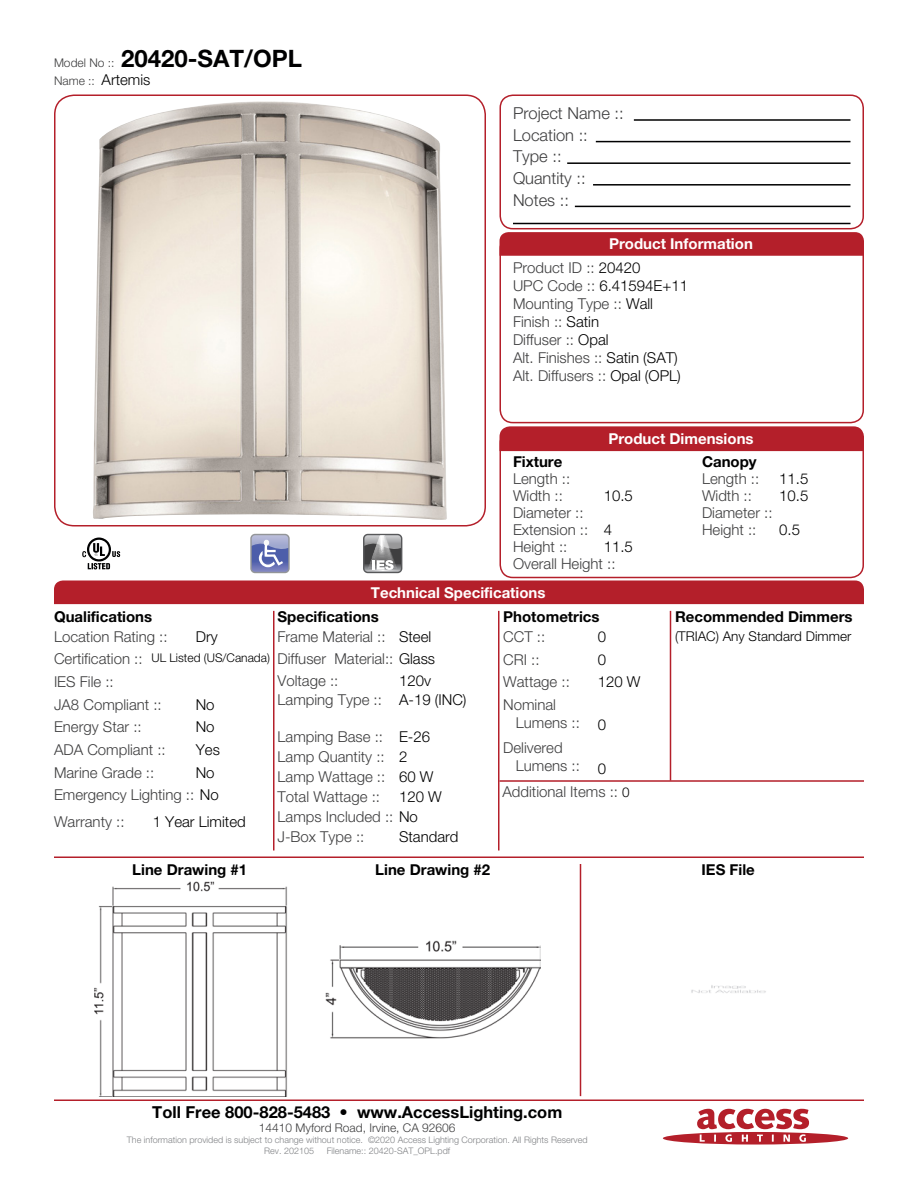
<style>
.page{position:relative;width:918px;height:1188px;background:#fff}
.page>*{position:absolute;margin:0;border:0;box-sizing:border-box;transform-origin:0 0}
.t1{font:700 24px "Helvetica Neue LT Std";color:#000001}
.Left_Justify{font:300 16.5px "Helvetica Neue LT Std";color:#3e3e3f}
.t2{font:700 16.5px "Helvetica Neue LT Std";color:#000001}
.Left_Justify-2{font:300 15px/18px "Helvetica Neue LT Std";color:#3e3e3f}
.Left_Justify-3{font:300 15px "Helvetica Neue LT Std";color:#000001}
.Left_Justify-4{font:700 15px "Helvetica Neue LT Std";color:#000001}
.t3{font:700 15px "Helvetica Neue LT Std";color:#fff}
.Left_Justify-5{font:300 13.5px "Helvetica Neue LT Std";color:#000001}
.t4{font:300 12px "Helvetica Neue LT Std";color:#3e3e3f}
.Left_Justify-6{font:300 12px "Helvetica Neue LT Std";color:#000001}
.t5{font:300 9px "Helvetica Neue LT Std";color:#808285}
.s1{font-weight:300;font-size:12px;color:#3e3e3f}
.s2{font-size:12px;color:#3e3e3f}
.s3{color:#000001}
.s4{color:#3e3e3f}
.s5{font-size:13.5px;color:#000001}
</style>
<div class="page">
<svg style="left:663px;top:1109px;width:185px;height:36px"></svg>
<div style="left:499px;top:94px;width:365px;height:135px;border:2px solid #b41f2a;border-radius:13px"></div>
<div style="left:499px;top:235px;width:365px;height:188px;border:2px solid #b41f2a;border-radius:13px"></div>
<div style="left:499px;top:430px;width:365px;height:148px;border:2px solid #b41f2a;border-radius:13px"></div>
<hr style="left:634px;top:119px;width:217px;height:2px;background:#000001">
<hr style="left:596px;top:141px;width:254px;height:1px;background:#000001">
<hr style="left:593px;top:184px;width:258px;height:2px;background:#000001">
<hr style="left:567px;top:162px;width:283px;height:2px;background:#000001">
<hr style="left:575px;top:206px;width:275px;height:1px;background:#000001">
<hr style="left:513px;top:223px;width:337px;height:1px;background:#000001">
<svg style="left:500px;top:232px;width:364px;height:24px;background:#b5232d"></svg>
<div style="left:500px;top:426px;width:364px;height:25px;background:#b41f2a"></div>
<div style="left:54px;top:580px;width:810px;height:24px;background:#b41f2a"></div>
<hr style="left:54px;top:856px;width:810px;height:2px;background:#b41f2a">
<hr style="left:54px;top:1100px;width:810px;height:1px;background:#b41f2a">
<hr style="left:670px;top:611px;width:1px;height:170px;background:#b41f2a">
<hr style="left:580px;top:864px;width:1px;height:232px;background:#b41f2a">
<hr style="left:498px;top:611px;width:2px;height:239px;background:#b41f2a">
<hr style="left:273px;top:611px;width:1px;height:239px;background:#b41f2a">
<div style="left:54px;top:94px;width:432px;height:432px;border:2px solid #b41f2a;border-radius:20px"></div>
<hr style="left:500px;top:780px;width:364px;height:2px;background:#b41f2a">
<img style="left:93px;top:101px;width:354px;height:419px">
<svg style="left:82px;top:538px;width:39px;height:32px"></svg>
<svg style="left:252px;top:536px;width:36px;height:35px"></svg>
<div style="left:250px;top:534px;width:40px;height:39px;border:1px solid #939598;border-radius:4px"></div>
<div style="left:363px;top:534px;width:39px;height:39px;border:1px solid #57585a;border-radius:4px"></div>
<svg style="left:363px;top:535px;width:40px;height:37px"></svg>
<img style="left:94px;top:881px;width:193px;height:216px">
<img style="left:325px;top:940px;width:216px;height:99px">
<img style="left:691px;top:985px;width:75px;height:8px">
<p class="t1" style="left:54px;top:44px;width:250px"><span class="s1">Model No ::</span> 20420-SAT/OPL</p>
<p class="Left_Justify-3" style="left:54px;top:70px;width:98px"><span class="s2">Name ::</span> Artemis</p>
<p class="Left_Justify" style="left:513px;top:103px;width:112px">Project Name ::</p>
<p class="Left_Justify" style="left:513px;top:125px;width:76px">Location ::</p>
<p class="Left_Justify" style="left:513px;top:146px;width:50px">Type ::</p>
<p class="Left_Justify" style="left:513px;top:168px;width:74px">Quantity ::</p>
<p class="Left_Justify" style="left:513px;top:190px;width:57px">Notes ::</p>
<p class="t3" style="left:609px;top:235px;width:145px">Product Information</p>
<p class="Left_Justify-2" style="left:513px;top:259px;width:129px">Product ID :: <span class="s3">20420</span></p>
<p class="Left_Justify-3" style="left:513px;top:277px;width:177px"><span class="s4">UPC Code ::</span> 6.41594E+11</p>
<p class="Left_Justify-2" style="left:513px;top:295px;width:142px">Mounting Type :: <span class="s3">Wall</span></p>
<p class="Left_Justify-2" style="left:513px;top:313px;width:88px">Finish :: <span class="s3">Satin</span></p>
<p class="Left_Justify-2" style="left:513px;top:331px;width:97px">Diffuser :: <span class="s3">Opal</span></p>
<p class="Left_Justify-2" style="left:513px;top:349px;width:166px">Alt. Finishes :: <span class="s3">Satin (SAT)</span></p>
<p class="Left_Justify-2" style="left:513px;top:367px;width:169px">Alt. Diffusers :: <span class="s3">Opal (OPL)</span></p>
<p class="t3" style="left:608px;top:429px;width:147px">Product Dimensions</p>
<p class="Left_Justify-4" style="left:513px;top:453px;width:51px">Fixture</p>
<p class="Left_Justify-4" style="left:702px;top:453px;width:56px">Canopy</p>
<p class="Left_Justify-2" style="left:513px;top:470px;width:59px">Length ::</p>
<p class="Left_Justify-2" style="left:702px;top:470px;width:59px">Length ::</p>
<p class="Left_Justify-3" style="left:779px;top:470px;width:31px">11.5</p>
<p class="Left_Justify-2" style="left:513px;top:487px;width:51px">Width ::</p>
<p class="Left_Justify-2" style="left:513px;top:537px;width:56px">Height ::</p>
<p class="Left_Justify-2" style="left:702px;top:487px;width:51px">Width ::</p>
<p class="Left_Justify-3" style="left:604px;top:487px;width:31px">10.5</p>
<p class="Left_Justify-3" style="left:604px;top:537px;width:31px">11.5</p>
<p class="Left_Justify-3" style="left:779px;top:487px;width:31px">10.5</p>
<p class="Left_Justify-2" style="left:513px;top:503px;width:72px">Diameter ::</p>
<p class="Left_Justify-2" style="left:702px;top:503px;width:72px">Diameter ::</p>
<p class="Left_Justify-2" style="left:513px;top:520px;width:77px">Extension ::</p>
<p class="Left_Justify-2" style="left:702px;top:520px;width:56px">Height ::</p>
<p class="Left_Justify-3" style="left:604px;top:520px;width:10px">4</p>
<p class="Left_Justify-3" style="left:779px;top:520px;width:22px">0.5</p>
<p class="Left_Justify-2" style="left:513px;top:554px;width:104px">Overall Height ::</p>
<p class="t3" style="left:371px;top:583px;width:176px">Technical Specifications</p>
<p class="Left_Justify-4" style="left:54px;top:607px;width:100px">Qualifications</p>
<p class="Left_Justify-4" style="left:503px;top:607px;width:98px">Photometrics</p>
<p class="Left_Justify-4" style="left:675px;top:607px;width:179px">Recommended Dimmers</p>
<p class="Left_Justify-4" style="left:278px;top:607px;width:103px">Specifications</p>
<p class="Left_Justify-3" style="left:399px;top:627px;width:34px">Steel</p>
<p class="Left_Justify-3" style="left:399px;top:671px;width:33px">120v</p>
<p class="Left_Justify-3" style="left:196px;top:627px;width:23px">Dry</p>
<p class="Left_Justify-3" style="left:598px;top:627px;width:10px">0</p>
<p class="Left_Justify-5" style="left:675px;top:628px;width:178px">(TRIAC) Any Standard Dimmer</p>
<p class="Left_Justify-3" style="left:598px;top:650px;width:10px">0</p>
<p class="Left_Justify-3" style="left:598px;top:673px;width:44px">120 W</p>
<p class="Left_Justify-3" style="left:598px;top:716px;width:10px">0</p>
<p class="Left_Justify-3" style="left:598px;top:759px;width:10px">0</p>
<p class="Left_Justify-2" style="left:54px;top:627px;width:115px">Location Rating ::</p>
<p class="Left_Justify-2" style="left:503px;top:627px;width:43px">CCT ::</p>
<p class="Left_Justify-2" style="left:503px;top:650px;width:38px">CRI ::</p>
<p class="Left_Justify-2" style="left:503px;top:673px;width:68px">Wattage ::</p>
<p class="Left_Justify-2" style="left:516px;top:695px;width:66px;text-indent:-13px">Nominal<br>Lumens ::</p>
<p class="Left_Justify-2" style="left:516px;top:738px;width:66px;text-indent:-13px">Delivered<br>Lumens ::</p>
<p class="Left_Justify-2" style="left:278px;top:627px;width:110px">Frame Material ::</p>
<p class="Left_Justify-2" style="left:278px;top:671px;width:62px">Voltage ::</p>
<p class="Left_Justify-2" style="left:54px;top:650px;width:90px">Certification ::</p>
<p class="Left_Justify-2" style="left:54px;top:695px;width:109px">JA8 Compliant ::</p>
<p class="Left_Justify-2" style="left:278px;top:650px;width:159px">Diffuser Material:: <span class="s3">Glass</span></p>
<p class="Left_Justify-2" style="left:278px;top:691px;width:106px">Lamping Type ::</p>
<p class="Left_Justify-2" style="left:278px;top:727px;width:107px">Lamping Base ::</p>
<p class="Left_Justify-2" style="left:278px;top:747px;width:109px">Lamp Quantity ::</p>
<p class="Left_Justify-2" style="left:278px;top:767px;width:109px">Lamp Wattage ::</p>
<p class="Left_Justify-2" style="left:278px;top:787px;width:104px">Total Wattage ::</p>
<p class="Left_Justify-2" style="left:278px;top:808px;width:142px">Lamps Included :: <span class="s3">No</span></p>
<p class="Left_Justify-2" style="left:278px;top:828px;width:88px">J-Box Type ::</p>
<p class="Left_Justify-6" style="left:152px;top:651px;width:120px">UL Listed (US/Canada)</p>
<p class="Left_Justify-3" style="left:196px;top:695px;width:20px">No</p>
<p class="Left_Justify-3" style="left:196px;top:718px;width:20px">No</p>
<p class="Left_Justify-3" style="left:196px;top:741px;width:26px">Yes</p>
<p class="Left_Justify-3" style="left:196px;top:763px;width:20px">No</p>
<p class="Left_Justify-2" style="left:54px;top:673px;width:61px">IES File ::</p>
<p class="Left_Justify-2" style="left:54px;top:718px;width:89px">Energy Star ::</p>
<p class="Left_Justify-2" style="left:54px;top:740px;width:113px">ADA Compliant ::</p>
<p class="Left_Justify-2" style="left:54px;top:763px;width:102px">Marine Grade ::</p>
<p class="Left_Justify-2" style="left:54px;top:786px;width:166px">Emergency Lighting :: <span class="s3">No</span></p>
<p class="Left_Justify-3" style="left:399px;top:691px;width:69px">A-19 (INC)</p>
<p class="Left_Justify-3" style="left:399px;top:727px;width:33px">E-26</p>
<p class="Left_Justify-3" style="left:399px;top:747px;width:10px">2</p>
<p class="Left_Justify-3" style="left:399px;top:767px;width:36px">60 W</p>
<p class="Left_Justify-3" style="left:399px;top:788px;width:44px">120 W</p>
<p class="Left_Justify-2" style="left:502px;top:782px;width:129px">Additional Items :: <span class="s5">0</span></p>
<p class="Left_Justify-2" style="left:54px;top:813px;width:72px">Warranty ::</p>
<p class="Left_Justify-3" style="left:153px;top:813px;width:95px">1 Year Limited</p>
<p class="Left_Justify-3" style="left:399px;top:828px;width:61px">Standard</p>
<p class="Left_Justify-4" style="left:132px;top:860px;width:116px">Line Drawing #1</p>
<p class="Left_Justify-4" style="left:375px;top:860px;width:116px">Line Drawing #2</p>
<p class="Left_Justify-4" style="left:702px;top:860px;width:55px">IES File</p>
<p class="t2" style="left:152px;top:1101px;width:412px">Toll Free 800-828-5483 • www.AccessLighting.com</p>
<p class="t4" style="left:259px;top:1120px;width:198px">14410 Myford Road, Irvine, CA 92606</p>
<p class="t5" style="left:127px;top:1134px;width:462px">The information provided is subject to change without notice. ©2020 Access Lighting Corporation. All Rights Reserved</p>
<p class="t5" style="left:264px;top:1145px;width:51px">Rev. 202105</p>
<p class="t5" style="left:327px;top:1145px;width:125px">Filename:: 20420-SAT_OPL.pdf</p>
</div>
